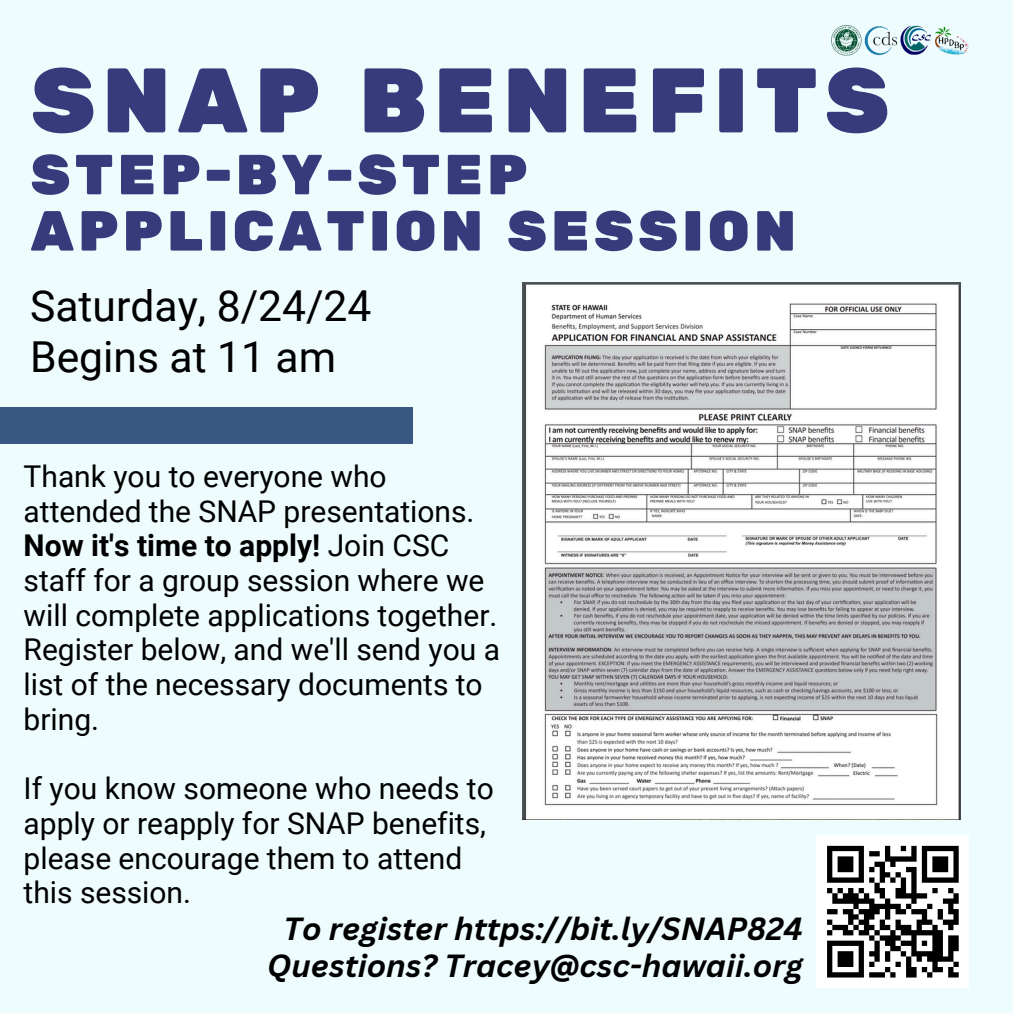
<style>
.page{position:relative;width:1013px;height:1013px;background:#fff}
.page>*{position:absolute;margin:0;border:0;box-sizing:border-box;transform-origin:0 0}
.t1{font:91.38px "Rubik One";letter-spacing:.06em;color:#373b7b}
.t2{font:56.38px/56.2px "Rubik One";letter-spacing:.06em;color:#373b7b}
.t3{font:42.62px/50.6px "Roboto";color:#000}
.t4{font:italic 700 31.12px "Canva Sans";color:#000}
.t5{font:30px/34.8px "Roboto";color:#000}
.s1{font-weight:700}
</style>
<div class="page">
<div style="left:0;top:0;width:1012px;height:1012px;background:#eefcfd"></div>
<div style="left:0;top:408px;width:412px;height:36px;background:#385883"></div>
<img style="left:831px;top:25px;width:138px;height:31px">
<div style="left:816px;top:835px;width:153px;height:153px;background:#fff"></div>
<div style="left:827px;top:845px;width:37px;height:6px;background:#000"></div>
<div style="left:921px;top:845px;width:37px;height:6px;background:#000"></div>
<div style="left:837px;top:856px;width:16px;height:5px;background:#000"></div>
<div style="left:932px;top:856px;width:16px;height:5px;background:#000"></div>
<div style="left:837px;top:861px;width:16px;height:6px;background:#000"></div>
<div style="left:932px;top:861px;width:16px;height:6px;background:#000"></div>
<div style="left:837px;top:867px;width:16px;height:5px;background:#000"></div>
<div style="left:932px;top:867px;width:16px;height:5px;background:#000"></div>
<svg style="left:827px;top:851px;width:5px;height:26px"></svg>
<svg style="left:953px;top:851px;width:5px;height:26px"></svg>
<div style="left:827px;top:877px;width:37px;height:5px;background:#000"></div>
<div style="left:921px;top:877px;width:37px;height:5px;background:#000"></div>
<svg style="left:827px;top:888px;width:15px;height:10px"></svg>
<div style="left:842px;top:893px;width:16px;height:5px;background:#000"></div>
<div style="left:832px;top:898px;width:42px;height:5px;background:#000"></div>
<div style="left:942px;top:898px;width:16px;height:5px;background:#000"></div>
<div style="left:827px;top:909px;width:10px;height:5px;background:#000"></div>
<div style="left:842px;top:909px;width:11px;height:5px;background:#000"></div>
<svg style="left:827px;top:919px;width:5px;height:5px"></svg>
<div style="left:942px;top:919px;width:16px;height:5px;background:#000"></div>
<div style="left:832px;top:924px;width:16px;height:6px;background:#000"></div>
<svg style="left:948px;top:888px;width:10px;height:42px"></svg>
<svg style="left:827px;top:930px;width:5px;height:5px"></svg>
<div style="left:842px;top:930px;width:11px;height:5px;background:#000"></div>
<div style="left:948px;top:935px;width:10px;height:5px;background:#000"></div>
<div style="left:827px;top:940px;width:37px;height:5px;background:#000"></div>
<div style="left:948px;top:940px;width:10px;height:5px;background:#000"></div>
<div style="left:948px;top:945px;width:10px;height:6px;background:#000"></div>
<div style="left:837px;top:951px;width:16px;height:5px;background:#000"></div>
<div style="left:837px;top:956px;width:16px;height:5px;background:#000"></div>
<div style="left:927px;top:956px;width:26px;height:5px;background:#000"></div>
<div style="left:837px;top:961px;width:16px;height:6px;background:#000"></div>
<svg style="left:827px;top:945px;width:5px;height:27px"></svg>
<svg style="left:948px;top:951px;width:10px;height:21px"></svg>
<div style="left:827px;top:972px;width:37px;height:5px;background:#000"></div>
<svg style="left:848px;top:845px;width:94px;height:132px"></svg>
<div style="left:948px;top:972px;width:10px;height:5px;background:#000"></div>
<img style="left:522px;top:282px;width:438px;height:537px">
<h1 class="t1" style="left:30px;top:47px;width:861px">SNAP BENEFITS</h1>
<h1 class="t2" style="left:30px;top:148px;width:767px">STEP-BY-STEP<br>APPLICATION SESSION</h1>
<p class="t3" style="left:30px;top:281px;width:343px">Saturday, 8/24/24<br>Begins at 11 am</p>
<p class="t5" style="left:24px;top:459px;width:478px">Thank you to everyone who attended the SNAP presentations.<br><span class="s1">Now it's time to apply!</span> Join CSC staff for a group session where we will complete applications together.<br>Register below, and we'll send you a list of the necessary documents to bring.</p>
<p class="t5" style="left:24px;top:771px;width:471px">If you know someone who needs to apply or reapply for SNAP benefits, please encourage them to attend this session.</p>
<p class="t4" style="left:283px;top:907px;width:521px">To register https://bit.ly/SNAP824</p>
<p class="t4" style="left:267px;top:943px;width:537px">Questions? Tracey@csc-hawaii.org</p>
</div>
